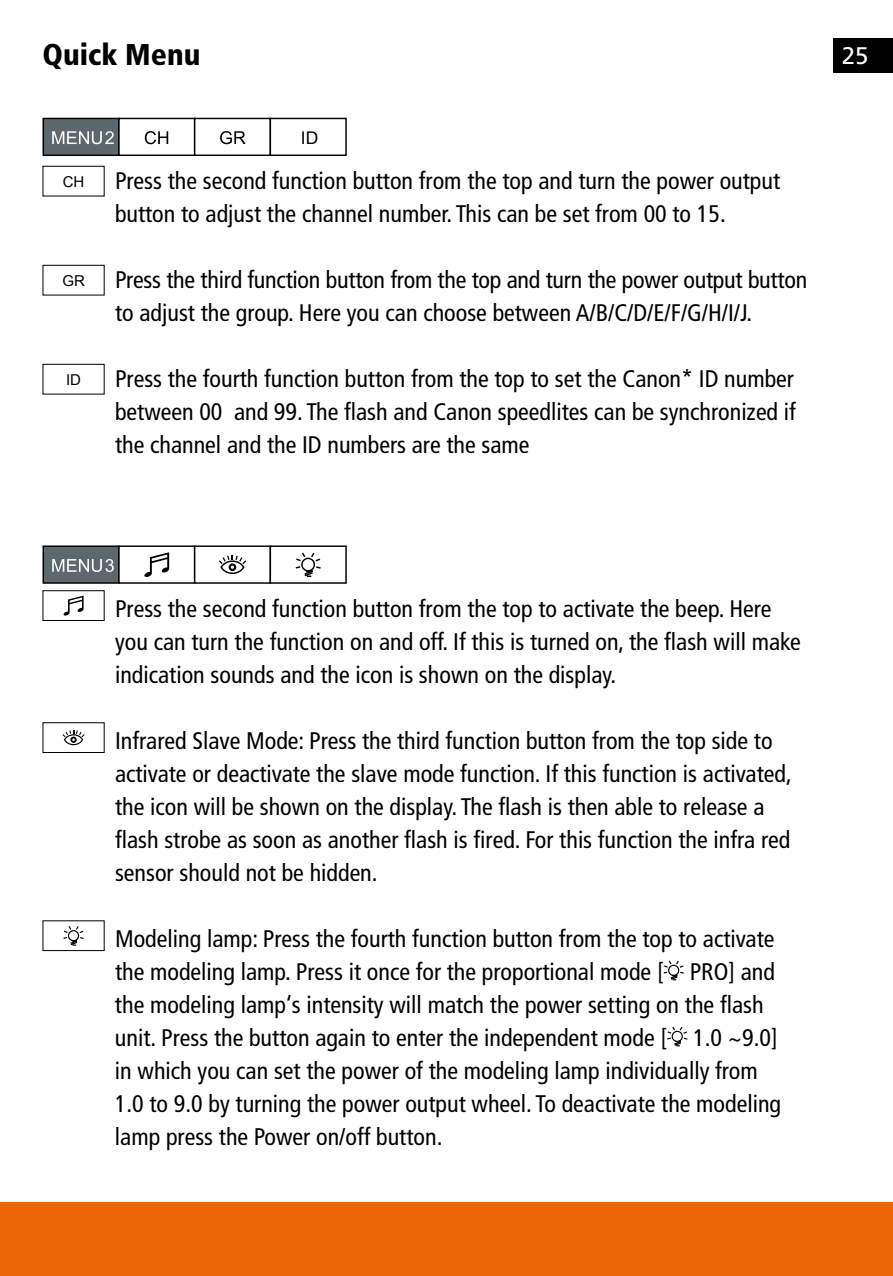
<style>
.page{position:relative;width:893px;height:1276px;background:#fff}
.page>*{position:absolute;margin:0;border:0;box-sizing:border-box;transform-origin:0 0}
.t1{font:900 condensed 30px "Frutiger LT";color:#000}
.t2{font:condensed 24px/33px "Frutiger LT";color:#000}
.t3{font:24px "Frutiger LT";color:#fff}
.t4{font:17.4px "Arial";color:#000}
.t5{font:15px "Arial";color:#000}
</style>
<div class="page">
<div style="left:833px;top:39px;width:60px;height:34px;background:#000"></div>
<div style="left:0;top:1201px;width:893px;height:75px;background:#ec6608"></div>
<svg style="left:663px;top:960px;width:21px;height:21px"></svg>
<svg style="left:667px;top:1026px;width:21px;height:21px"></svg>
<div style="left:43px;top:920px;width:62px;height:31px;border:1px solid #000"></div>
<svg style="left:63px;top:926px;width:21px;height:20px"></svg>
<div style="left:43px;top:590px;width:62px;height:31px;border:1px solid #000"></div>
<svg style="left:63px;top:595px;width:21px;height:21px"></svg>
<div style="left:43px;top:722px;width:62px;height:31px;border:1px solid #000"></div>
<svg style="left:62px;top:730px;width:23px;height:15px"></svg>
<div style="left:43px;top:265px;width:62px;height:30px;border:1px solid #000"></div>
<div style="left:43px;top:364px;width:62px;height:30px;border:1px solid #000"></div>
<div style="left:43px;top:118px;width:76px;height:37px;background:#5d686e"></div>
<div style="left:43px;top:118px;width:77px;height:38px;border:1px solid #000"></div>
<svg style="left:52px;top:131px;width:62px;height:13px"></svg>
<div style="left:118px;top:118px;width:77px;height:38px;border:1px solid #000"></div>
<svg style="left:145px;top:131px;width:23px;height:13px"></svg>
<div style="left:194px;top:118px;width:77px;height:38px;border:1px solid #000"></div>
<svg style="left:220px;top:131px;width:26px;height:13px"></svg>
<div style="left:270px;top:118px;width:77px;height:38px;border:1px solid #000"></div>
<div style="left:43px;top:546px;width:76px;height:37px;background:#5d686e"></div>
<div style="left:43px;top:545px;width:77px;height:39px;border:1px solid #000"></div>
<svg style="left:52px;top:559px;width:62px;height:13px"></svg>
<div style="left:118px;top:545px;width:77px;height:39px;border:1px solid #000"></div>
<svg style="left:144px;top:552px;width:25px;height:25px"></svg>
<div style="left:194px;top:545px;width:77px;height:39px;border:1px solid #000"></div>
<svg style="left:219px;top:555px;width:27px;height:19px"></svg>
<div style="left:270px;top:545px;width:77px;height:39px;border:1px solid #000"></div>
<svg style="left:295px;top:552px;width:26px;height:25px"></svg>
<p class="t1" style="left:43px;top:37px;width:159px">Quick Menu</p>
<p class="t3" style="left:842px;top:42px;width:28px">25</p>
<p class="t4" style="left:301px;top:126px;width:19px">ID</p>
<p class="t5" style="left:63px;top:171px;width:23px">CH</p>
<p class="t2" style="left:115px;top:164px;width:667px">Press the second function button from the top and turn the power output button to adjust the channel number. This can be set from 00 to 15.</p>
<p class="t5" style="left:62px;top:270px;width:24px">GR</p>
<p class="t2" style="left:115px;top:263px;width:694px">Press the third function button from the top and turn the power output button to adjust the group. Here you can choose between A/B/C/D/E/F/G/H/I/J.</p>
<p class="t5" style="left:66px;top:369px;width:16px">ID</p>
<p class="t2" style="left:115px;top:362px;width:682px;text-align:justify">Press the fourth function button from the top to set the Canon* ID number between 00 and 99. The flash and Canon speedlites can be synchronized if the channel and the ID numbers are the same</p>
<p class="t2" style="left:115px;top:592px;width:687px">Press the second function button from the top to activate the beep. Here you can turn the function on and off. If this is turned on, the flash will make indication sounds and the icon is shown on the display.</p>
<p class="t2" style="left:115px;top:724px;width:678px">Infrared Slave Mode: Press the third function button from the top side to activate or deactivate the slave mode function. If this function is activated, the icon will be shown on the display. The flash is then able to release a flash strobe as soon as another flash is fired. For this function the infra red sensor should not be hidden.</p>
<p class="t2" style="left:115px;top:922px;width:668px">Modeling lamp: Press the fourth function button from the top to activate the modeling lamp. Press it once for the proportional mode [ PRO] and the modeling lamp‘s intensity will match the power setting on the flash unit. Press the button again to enter the independent mode [ 1.0 ~9.0] in which you can set the power of the modeling lamp individually from 1.0 to 9.0 by turning the power output wheel. To deactivate the modeling lamp press the Power on/off button.</p>
</div>
